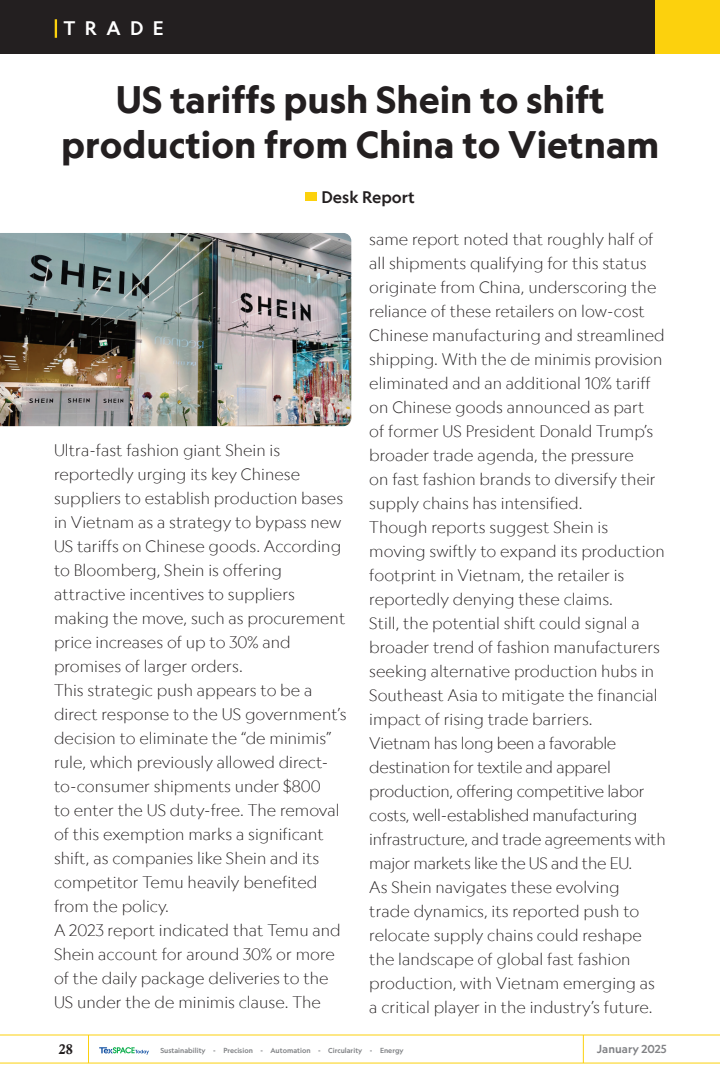
<style>
.page{position:relative;width:720px;height:1080px;background:#fff}
.page>*{position:absolute;margin:0;border:0;box-sizing:border-box;transform-origin:0 0}
.t1{font:700 36.6px/45.5px "Geograph Edit";color:#231f20;text-align:center}
.t2{font:500 18.7px "Geograph Edit";letter-spacing:.5em;color:#fff}
.t3{font:300 16px/24px "Geograph Edit";color:#231f20}
.t4{font:500 16px "Geograph Edit";color:#231f20}
.t5{font:14px "Calis MT Bol";color:#231f20}
.t6{font:500 11.2px "Geograph Edit";color:#818285}
.t7{font:500 7px "Geograph";color:#808285}
</style>
<div class="page">
<svg style="left:99px;top:1047px;width:50px;height:8px"></svg>
<hr style="left:0;top:1035px;width:720px;height:1px;background:#fcd10d">
<hr style="left:0;top:1063px;width:720px;height:1px;background:#fcd10d">
<svg style="left:583px;top:1035px;width:1px;height:28px"></svg>
<svg style="left:88px;top:1036px;width:1px;height:27px"></svg>
<div style="left:0;top:0;width:655px;height:54px;background:#231f20"></div>
<svg style="left:55px;top:19px;width:2px;height:19px"></svg>
<div style="left:655px;top:0;width:65px;height:54px;background:#fcd10d"></div>
<img style="left:0;top:233px;width:351px;height:193px">
<svg style="left:306px;top:193px;width:11px;height:8px"></svg>
<p class="t2" style="left:64px;top:17px;width:102px">TRADE</p>
<h1 class="t1" style="left:61px;top:76px;width:600px">US tariffs push Shein to shift production from China to Vietnam</h1>
<p class="t4" style="left:322px;top:187px;width:95px">Desk Report</p>
<p class="t3" style="left:54px;top:438px;width:294px">Ultra-fast fashion giant Shein is reportedly urging its key Chinese suppliers to establish production bases in Vietnam as a strategy to bypass new US tariffs on Chinese goods. According to Bloomberg, Shein is offering attractive incentives to suppliers making the move, such as procurement price increases of up to 30% and promises of larger orders.<br>This strategic push appears to be a direct response to the US government’s decision to eliminate the “de minimis” rule, which previously allowed direct&shy;to-consumer shipments under $800<br>to enter the US duty-free. The removal of this exemption marks a significant shift, as companies like Shein and its competitor Temu heavily benefited from the policy.<br>A 2023 report indicated that Temu and Shein account for around 30% or more of the daily package deliveries to the US under the de minimis clause. The</p>
<p class="t3" style="left:369px;top:227px;width:298px">same report noted that roughly half of all shipments qualifying for this status originate from China, underscoring the reliance of these retailers on low-cost Chinese manufacturing and streamlined shipping. With the de minimis provision eliminated and an additional 10% tariff on Chinese goods announced as part<br>of former US President Donald Trump’s broader trade agenda, the pressure<br>on fast fashion brands to diversify their supply chains has intensified.<br>Though reports suggest Shein is moving swiftly to expand its production footprint in Vietnam, the retailer is reportedly denying these claims.<br>Still, the potential shift could signal a broader trend of fashion manufacturers seeking alternative production hubs in Southeast Asia to mitigate the financial impact of rising trade barriers.<br>Vietnam has long been a favorable destination for textile and apparel production, offering competitive labor costs, well-established manufacturing infrastructure, and trade agreements with major markets like the US and the EU.<br>As Shein navigates these evolving<br>trade dynamics, its reported push to relocate supply chains could reshape the landscape of global fast fashion production, with Vietnam emerging as a critical player in the industry’s future.</p>
<p class="t5" style="left:59px;top:1041px;width:16px">28</p>
<p class="t7" style="left:160px;top:1046px;width:245px">Sustainability - Precision - Automation - Circularity - Energy</p>
<p class="t6" style="left:597px;top:1042px;width:71px">January 2025</p>
</div>
